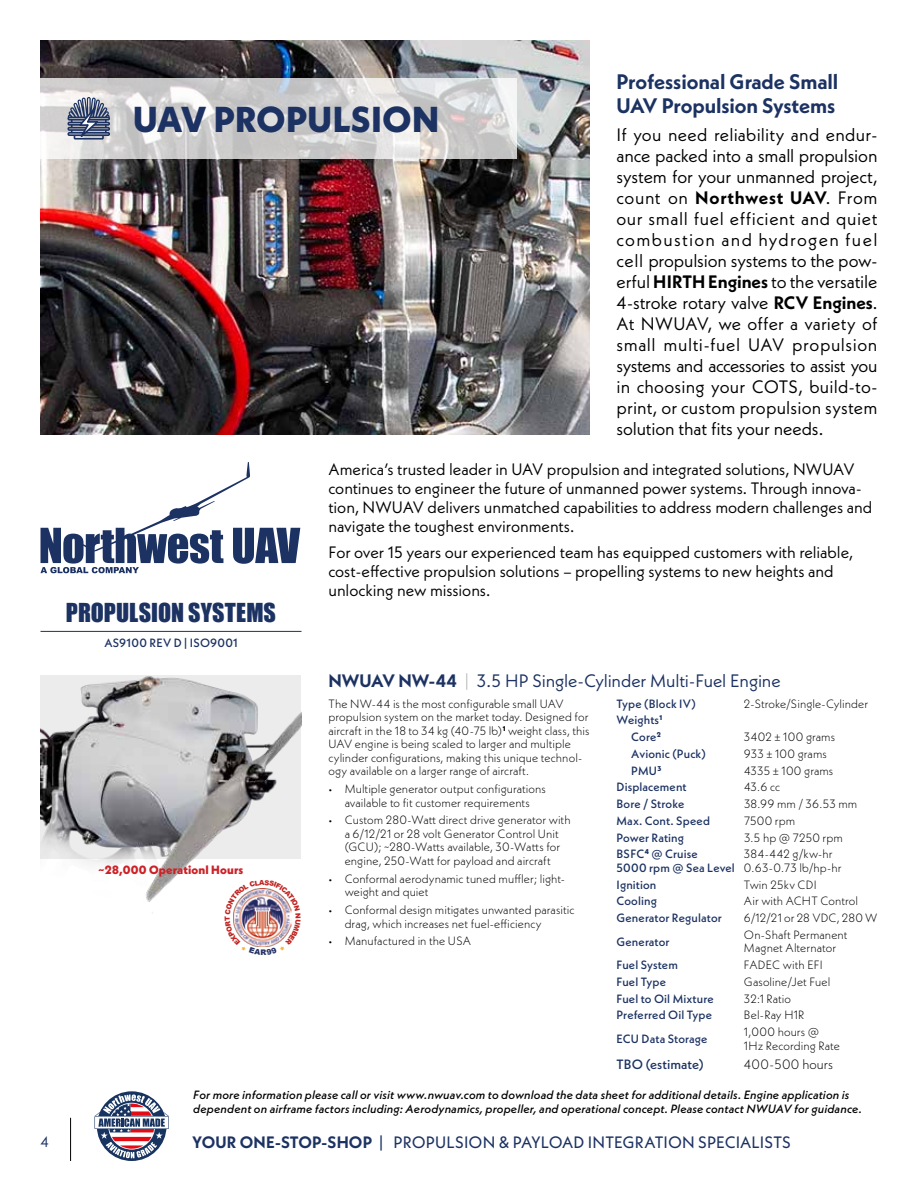
<style>
.page{position:relative;width:918px;height:1188px;background:#fff}
.page>*{position:absolute;margin:0;border:0;box-sizing:border-box;transform-origin:0 0}
.t1{font:800 36px "Neue Kabel";letter-spacing:.005em;color:#1c3262}
.t2{font:24px "Impact";color:#1c3262}
.t3{font:700 21px/24px "Neue Kabel";letter-spacing:-.005em;color:#1c3262}
.t4{font:18px/21px "Neue Kabel";letter-spacing:.005em;color:#000;text-align:justify}
.t5{font:18px "Neue Kabel";letter-spacing:-.01em;color:#1c3262}
.t6{font:16.5px/19px "Neue Kabel";letter-spacing:-.005em;color:#000}
.t7{font:16.5px "Neue Kabel";letter-spacing:.005em;color:#1c3262}
.t8{font:15px "Neue Kabel";color:#1c3262}
.t9{font:500 13.5px "Neue Kabel";letter-spacing:.005em;color:#1c3262}
.t10{font:300 13.5px "Neue Kabel";letter-spacing:.01em;color:#000}
.t11{font:300 12px/13.5px "Neue Kabel";letter-spacing:.005em;color:#000}
.t12{font:500 12px/16.8px "Neue Kabel";letter-spacing:.01em;color:#1c3262;text-align:right}
.t13{font:italic 500 12px/13.5px "Neue Kabel";letter-spacing:.01em;color:#000}
.t14{font:800 12px "Neue Kabel";letter-spacing:.015em;color:#cc2127}
.s1{font-weight:700}
.s2{font-weight:300;color:#abacac}
.s3{font-weight:500;color:#1c3262}
</style>
<div class="page">
<hr style="left:70px;top:1118px;width:1px;height:43px;background:#000">
<svg style="left:94px;top:1091px;width:75px;height:70px"></svg>
<img style="left:40px;top:40px;width:550px;height:394px">
<svg style="left:40px;top:78px;width:476px;height:81px;background:#d5d5d5"></svg>
<svg style="left:40px;top:462px;width:260px;height:111px"></svg>
<img style="left:40px;top:675px;width:262px;height:239px">
<hr style="left:40px;top:631px;width:262px;height:1px;background:#1c3262">
<svg style="left:68px;top:97px;width:42px;height:47px;background:#7d879f"></svg>
<svg style="left:225px;top:880px;width:76px;height:67px"></svg>
<p class="t8" style="left:40px;top:1133px;width:10px">4</p>
<h1 class="t1" style="left:133px;top:97px;width:308px">UAV PROPULSION</h1>
<h3 class="t3" style="left:616px;top:70px;width:223px">Professional Grade Small<br>UAV Propulsion Systems</h3>
<p class="t4" style="left:616px;top:124px;width:263px">If you need reliability and endur&shy;ance packed into a small propulsion system for your unmanned project, count on <span class="s1">Northwest UAV</span>. From our small fuel efficient and quiet combustion and hydrogen fuel cell propulsion systems to the pow&shy;erful <span class="s1">HIRTH Engines</span> to the versatile 4-stroke rotary valve <span class="s1">RCV Engines</span>.<br>At NWUAV, we offer a variety of small multi-fuel UAV propulsion systems and accessories to assist you in choosing your COTS, build-to&shy;print, or custom propulsion system solution that fits your needs.</p>
<h2 class="t2" style="left:66px;top:594px;width:212px">PROPULSION SYSTEMS</h2>
<p class="t12" style="left:104px;top:634px;width:135px">AS9100 REV D | ISO9001</p>
<p class="t14" style="left:99px;top:862px;width:146px">~28,000 Operationl Hours</p>
<p class="t6" style="left:328px;top:459px;width:545px">America’s trusted leader in UAV propulsion and integrated solutions, NWUAV continues to engineer the future of unmanned power systems. Through innova&shy;tion, NWUAV delivers unmatched capabilities to address modern challenges and navigate the toughest environments.</p>
<h3 class="t6" style="left:328px;top:542px;width:526px">For over 15 years our experienced team has equipped customers with reliable, cost-effective propulsion solutions – propelling systems to new heights and unlocking new missions.</h3>
<h3 class="t5" style="left:328px;top:670px;width:454px"><span class="s1">NWUAV NW-44</span> <span class="s2">|</span> 3.5 HP Single-Cylinder Multi-Fuel Engine</h3>
<p class="t11" style="left:328px;top:697px;width:262px">The NW-44 is the most configurable small UAV propulsion system on the market today. Designed for aircraft in the 18 to 34 kg (40-75 lb)<sup>1</sup> weight class, this UAV engine is being scaled to larger and multiple cylinder configurations, making this unique technol&shy;ogy available on a larger range of aircraft.</p>
<p class="t11" style="left:328px;top:782px;width:219px;text-align:center">• Multiple generator output configurations available to fit customer requirements</p>
<p class="t11" style="left:328px;top:813px;width:244px;text-align:center">• Custom 280-Watt direct drive generator with a 6/12/21 or 28 volt Generator Control Unit (GCU); ~280-Watts available, 30-Watts for engine, 250-Watt for payload and aircraft</p>
<p class="t11" style="left:345px;top:872px;width:222px;text-indent:-16px">• Conformal aerodynamic tuned muffler; light&shy;weight and quiet</p>
<p class="t11" style="left:345px;top:903px;width:231px;text-indent:-16px">• Conformal design mitigates unwanted parasitic drag, which increases net fuel-efficiency</p>
<p class="t11" style="left:328px;top:934px;width:144px">• Manufactured in the USA</p>
<p class="t12" style="left:616px;top:695px;width:81px">Type (Block IV)</p>
<p class="t11" style="left:744px;top:697px;width:126px">2-Stroke/Single-Cylinder</p>
<p class="t12" style="left:616px;top:712px;width:47px">Weights<sup>1<br></sup>Core<sup>2</sup></p>
<p class="t11" style="left:744px;top:730px;width:93px">3402 ± 100 grams</p>
<p class="t12" style="left:631px;top:745px;width:76px">Avionic (Puck)</p>
<p class="t11" style="left:744px;top:747px;width:84px">933 ± 100 grams</p>
<p class="t12" style="left:631px;top:762px;width:32px">PMU<sup>3</sup></p>
<p class="t11" style="left:744px;top:764px;width:91px">4335 ± 100 grams</p>
<p class="t12" style="left:617px;top:779px;width:72px">Displacement</p>
<p class="t11" style="left:744px;top:780px;width:38px">43.6 cc</p>
<p class="t12" style="left:617px;top:795px;width:69px">Bore / Stroke</p>
<p class="t11" style="left:744px;top:797px;width:115px">38.99 mm / 36.53 mm</p>
<p class="t12" style="left:617px;top:812px;width:95px">Max. Cont. Speed</p>
<p class="t11" style="left:744px;top:814px;width:53px">7500 rpm</p>
<p class="t12" style="left:617px;top:829px;width:69px">Power Rating</p>
<p class="t11" style="left:744px;top:831px;width:100px">3.5 hp @ 7250 rpm</p>
<p class="t12" style="left:617px;top:846px;width:83px">BSFC<sup>4</sup> @ Cruise</p>
<p class="t11" style="left:616px;top:847px;width:227px;text-indent:128px">384-442 g/kw-hr<br><span class="s3">5000 rpm @ Sea Level</span> 0.63-0.73 lb/hp-hr</p>
<p class="t12" style="left:616px;top:876px;width:41px">Ignition</p>
<p class="t11" style="left:744px;top:878px;width:74px">Twin 25kv CDI</p>
<p class="t12" style="left:616px;top:893px;width:42px">Cooling</p>
<p class="t11" style="left:744px;top:894px;width:115px">Air with ACHT Control</p>
<p class="t12" style="left:616px;top:909px;width:107px">Generator Regulator</p>
<p class="t11" style="left:744px;top:911px;width:135px">6/12/21 or 28 VDC, 280 W</p>
<p class="t12" style="left:616px;top:933px;width:55px">Generator</p>
<p class="t11" style="left:744px;top:928px;width:105px">On-Shaft Permanent<br>Magnet Alternator</p>
<p class="t12" style="left:616px;top:956px;width:63px">Fuel System</p>
<p class="t11" style="left:744px;top:958px;width:80px">FADEC with EFI</p>
<p class="t12" style="left:616px;top:973px;width:51px">Fuel Type</p>
<p class="t11" style="left:744px;top:975px;width:88px">Gasoline/Jet Fuel</p>
<p class="t12" style="left:616px;top:990px;width:99px">Fuel to Oil Mixture</p>
<p class="t11" style="left:744px;top:992px;width:48px">32:1 Ratio</p>
<p class="t12" style="left:616px;top:1007px;width:97px">Preferred Oil Type</p>
<p class="t11" style="left:744px;top:1008px;width:62px">Bel-Ray H1R</p>
<p class="t12" style="left:616px;top:1030px;width:92px">ECU Data Storage</p>
<p class="t11" style="left:744px;top:1025px;width:97px">1,000 hours @<br>1Hz Recording Rate</p>
<p class="t9" style="left:616px;top:1056px;width:89px">TBO (estimate)</p>
<p class="t10" style="left:744px;top:1056px;width:91px">400-500 hours</p>
<p class="t13" style="left:193px;top:1088px;width:670px">For more information please call or visit www.nwuav.com to download the data sheet for additional details. Engine application is dependent on airframe factors including: Aerodynamics, propeller, and operational concept. Please contact NWUAV for guidance.</p>
<h3 class="t7" style="left:192px;top:1132px;width:600px"><span class="s1">YOUR ONE-STOP-SHOP</span> | PROPULSION &amp; PAYLOAD INTEGRATION SPECIALISTS</h3>
</div>
